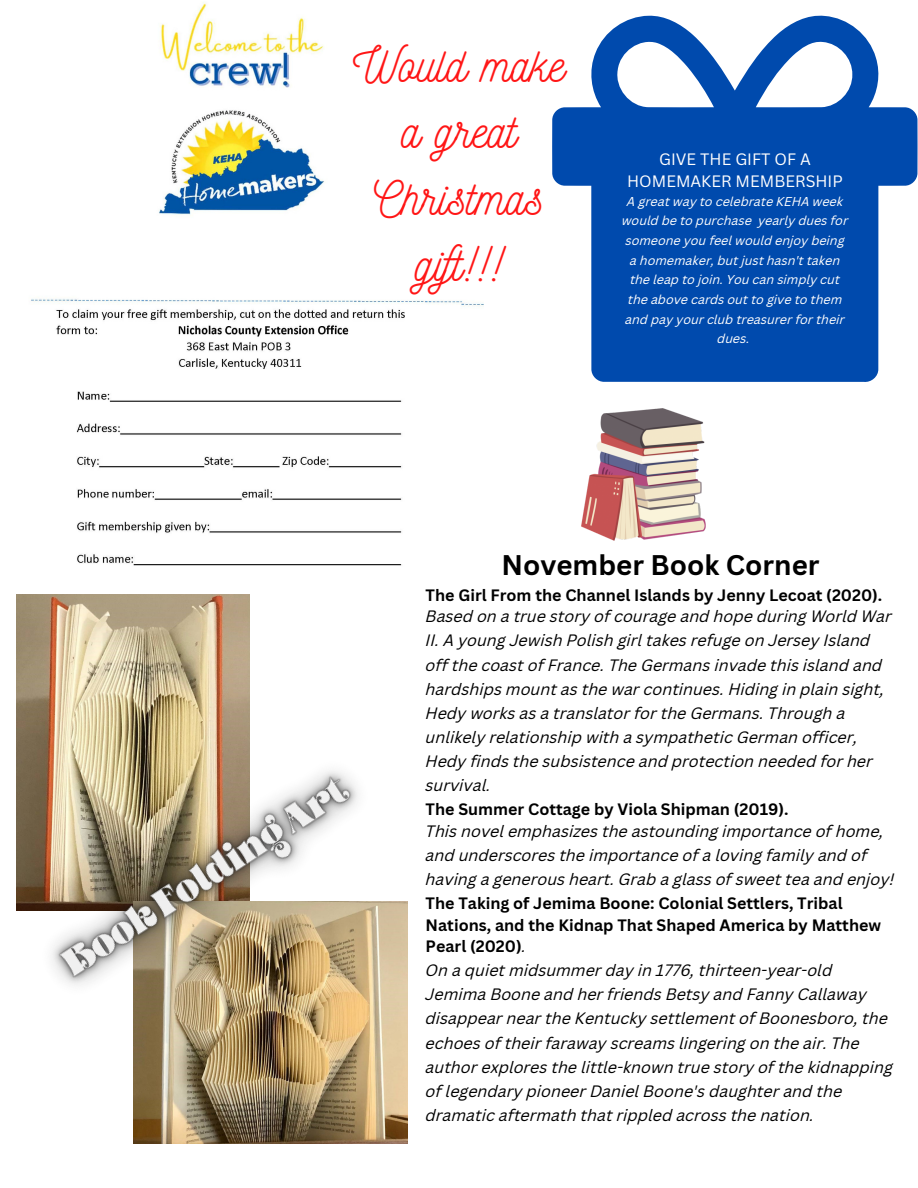
<style>
.page{position:relative;width:918px;height:1188px;background:#fff}
.page>*{position:absolute;margin:0;border:0;box-sizing:border-box;transform-origin:0 0}
.t1{font:48px/66.3px "Nickainley";color:#ff1616;text-align:center}
.t2{font:700 27.6px "Canva Sans";color:#000}
.t3{font:italic 16.05px/24px "Canva Sans";color:#000}
.t4{font:700 16.05px/21.6px "Canva Sans";color:#000}
.t5{font:16.05px/22.2px "Canva Sans";color:#fff;text-align:center}
.t6{font:italic 12.45px/19.6px "Canva Sans";color:#fff;text-align:center}
.s1{font-weight:400;font-style:italic}
</style>
<div class="page">
<img style="left:31px;top:2px;width:452px;height:564px">
<svg style="left:552px;top:15px;width:366px;height:367px;fill:#004aad"></svg>
<img style="left:582px;top:408px;width:123px;height:133px">
<img style="left:17px;top:594px;width:232px;height:110px">
<img style="left:133px;top:1058px;width:275px;height:85px">
<img style="left:16px;top:704px;width:392px;height:354px">
<h1 class="t1" style="left:353px;top:30px;width:213px">Would make a great<br>Christmas gift!!!</h1>
<p class="t5" style="left:627px;top:147px;width:217px">GIVE THE GIFT OF A<br>HOMEMAKER MEMBERSHIP</p>
<p class="t6" style="left:622px;top:193px;width:228px">A great way to celebrate KEHA week would be to purchase yearly dues for someone you feel would enjoy being a homemaker, but just hasn't taken the leap to join. You can simply cut the above cards out to give to them and pay your club treasurer for their dues.</p>
<h2 class="t2" style="left:501px;top:546px;width:320px">November Book Corner</h2>
<p class="t4" style="left:426px;top:584px;width:458px">The Girl From the Channel Islands by Jenny Lecoat (2020).</p>
<p class="t3" style="left:426px;top:606px;width:468px">Based on a true story of courage and hope during World War II. A young Jewish Polish girl takes refuge on Jersey Island off the coast of France. The Germans invade this island and hardships mount as the war continues. Hiding in plain sight, Hedy works as a translator for the Germans. Through a unlikely relationship with a sympathetic German officer, Hedy finds the subsistence and protection needed for her survival.</p>
<p class="t4" style="left:426px;top:798px;width:364px">The Summer Cottage by Viola Shipman (2019).</p>
<p class="t3" style="left:426px;top:820px;width:470px">This novel emphasizes the astounding importance of home, and underscores the importance of a loving family and of having a generous heart. Grab a glass of sweet tea and enjoy!</p>
<p class="t4" style="left:426px;top:892px;width:457px">The Taking of Jemima Boone: Colonial Settlers, Tribal<br>Nations, and the Kidnap That Shaped America by Matthew<br>Pearl (2020)<span class="s1">.</span></p>
<p class="t3" style="left:426px;top:960px;width:469px">On a quiet midsummer day in 1776, thirteen-year-old Jemima Boone and her friends Betsy and Fanny Callaway disappear near the Kentucky settlement of Boonesboro, the echoes of their faraway screams lingering on the air. The author explores the little-known true story of the kidnapping of legendary pioneer Daniel Boone's daughter and the dramatic aftermath that rippled across the nation.</p>
</div>
